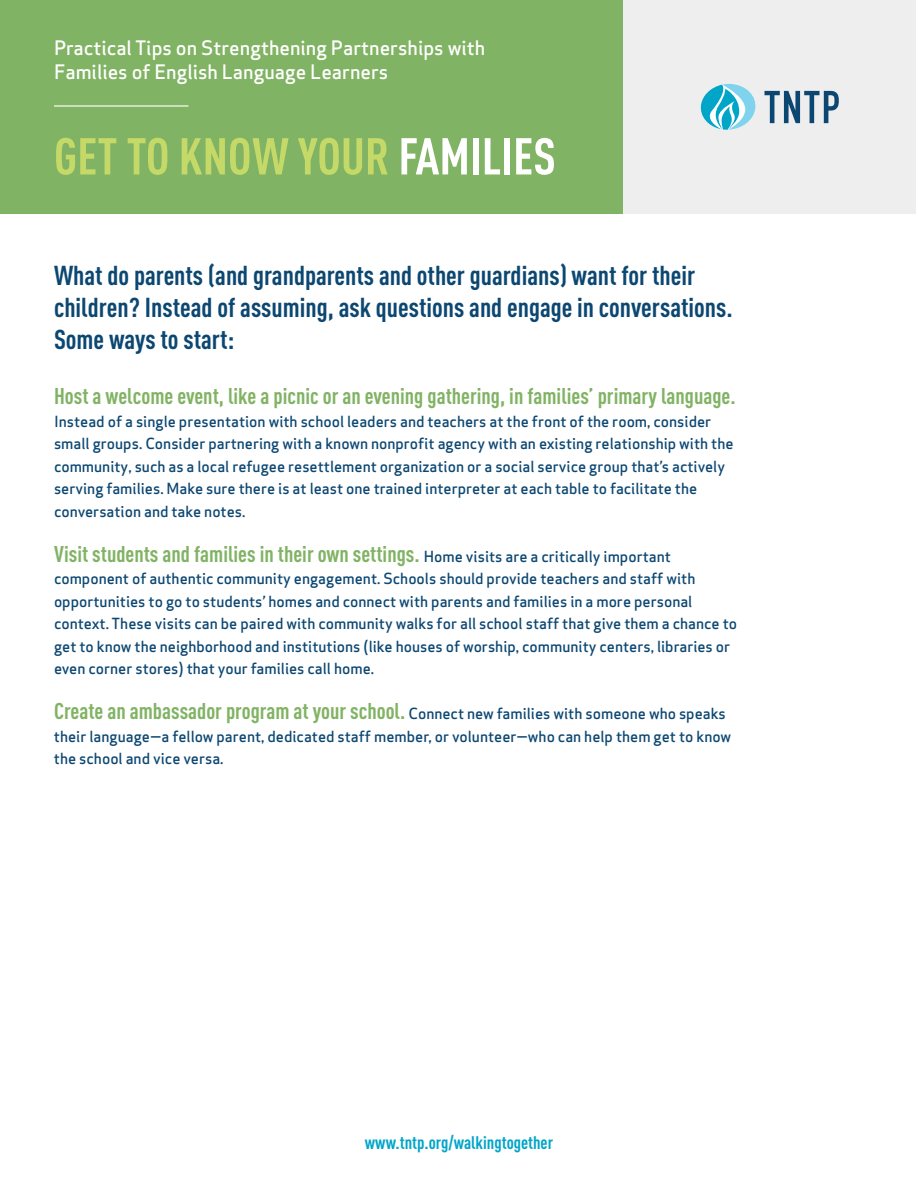
<style>
.page{position:relative;width:918px;height:1188px;background:#fff}
.page>*{position:absolute;margin:0;border:0;box-sizing:border-box;transform-origin:0 0}
.t1{font:700 51px "DIN Cond";color:#c5d968}
.t2{font:700 27px/32.4px "DIN Cond";color:#0c4772}
.t3{font:700 22.5px "DIN Cond";color:#81b364}
.t4{font:19.5px/23.4px "Apex Sans Medium ST";color:#fff}
.t5{font:700 18px "DIN Cond";color:#00a5c8}
.t6{font:15px/22.5px "Apex Sans Medium ST";color:#0c4772}
.s1{color:#fff}
.s2{font-family:"Apex Sans Medium ST";font-weight:400;font-size:15px;color:#0c4772}
</style>
<div class="page">
<div style="left:0;top:0;width:623px;height:213px;background:#81b364"></div>
<div style="left:623px;top:1px;width:293px;height:213px;background:#eeeeef"></div>
<svg style="left:700px;top:84px;width:56px;height:46px"></svg>
<svg style="left:764px;top:91px;width:75px;height:32px"></svg>
<hr style="left:54px;top:105px;width:134px;height:2px;background:#fff">
<h3 class="t4" style="left:54px;top:36px;width:433px">Practical Tips on Strengthening Partnerships with<br>Families of English Language Learners</h3>
<h1 class="t1" style="left:54px;top:125px;width:503px">GET TO KNOW YOUR <span class="s1">FAMILIES</span></h1>
<h2 class="t2" style="left:54px;top:258px;width:680px">What do parents (and grandparents and other guardians) want for their children? Instead of assuming, ask questions and engage in conversations.<br>Some ways to start:</h2>
<h3 class="t3" style="left:54px;top:383px;width:683px">Host a welcome event, like a picnic or an evening gathering, in families’ primary language.</h3>
<p class="t6" style="left:54px;top:410px;width:681px">Instead of a single presentation with school leaders and teachers at the front of the room, consider small groups. Consider partnering with a known nonprofit agency with an existing relationship with the community, such as a local refugee resettlement organization or a social service group that’s actively serving families. Make sure there is at least one trained interpreter at each table to facilitate the conversation and take notes.</p>
<h3 class="t3" style="left:54px;top:540px;width:618px">Visit students and families in their own settings. <span class="s2">Home visits are a critically important</span></h3>
<p class="t6" style="left:54px;top:567px;width:685px">component of authentic community engagement. Schools should provide teachers and staff with opportunities to go to students’ homes and connect with parents and families in a more personal context. These visits can be paired with community walks for all school staff that give them a chance to get to know the neighborhood and institutions (like houses of worship, community centers, libraries or even corner stores) that your families call home.</p>
<h3 class="t3" style="left:54px;top:698px;width:673px">Create an ambassador program at your school. <span class="s2">Connect new families with someone who speaks</span></h3>
<p class="t6" style="left:54px;top:725px;width:679px">their language—a fellow parent, dedicated staff member, or volunteer—who can help them get to know the school and vice versa.</p>
<p class="t5" style="left:365px;top:1131px;width:190px">www.tntp.org/walkingtogether</p>
</div>
